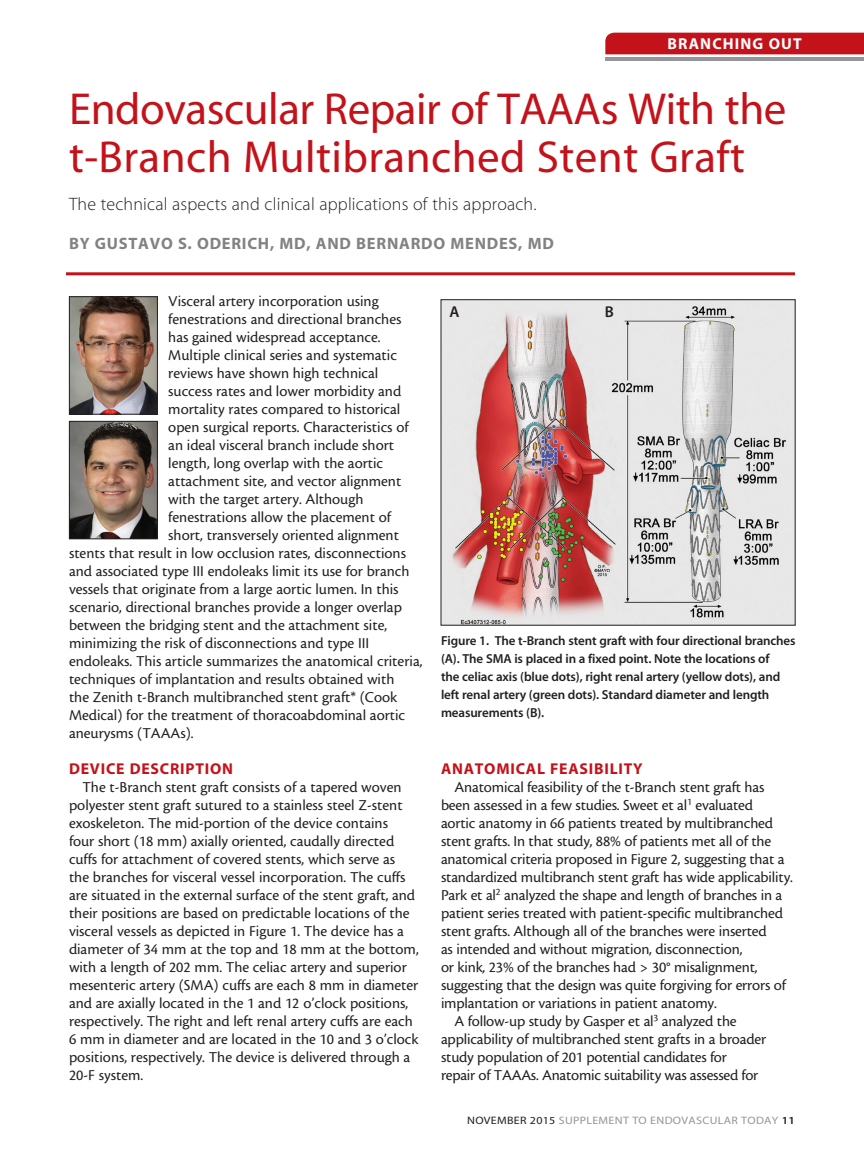
<style>
.page{position:relative;width:864px;height:1161px;background:#fff}
.page>*{position:absolute;margin:0;border:0;box-sizing:border-box;transform-origin:0 0}
.headline{font:45px/48px "Myriad MM 400 600";letter-spacing:-.01em;color:#c4121a}
.deck{font:18px "Myriad MM 215 600";letter-spacing:.01em;color:#231f20}
.author{font:16.5px "Myriad MM 700 600";letter-spacing:.045em;color:#838283}
.t1{font:15.9px "Myriad MM SC750 700 600";letter-spacing:.07em;color:#fff}
.body{font:15.75px/18px "Cronos MM 408 10";color:#231f20}
.subhead{font:15.75px "Myriad MM 700 600";letter-spacing:.05em;color:#c4121a}
.t2{font:15.75px "Myriad MM 565 600";color:#231f20}
.t3{font:13.05px/18px "Myriad MM 565 600";letter-spacing:-.01em;color:#231f20}
.t4{font:10.8px "Myriad MM 400 600";letter-spacing:.025em;color:#939598;scale:1.11 1}
.s1{color:#231f20}
.s2{font-family:"Myriad MM 565 600";color:#231f20}
</style>
<div class="page">
<div style="left:605px;top:33px;width:259px;height:21px;background:#c4121a"></div>
<hr style="left:605px;top:57px;width:259px;height:3px;background:#939598">
<img style="left:443px;top:301px;width:351px;height:323px">
<div style="left:441px;top:299px;width:355px;height:327px;border:1px solid #231f20"></div>
<img style="left:71px;top:298px;width:85px;height:115px">
<div style="left:69px;top:296px;width:89px;height:119px;border:1px solid #231f20"></div>
<img style="left:71px;top:423px;width:85px;height:114px">
<div style="left:69px;top:421px;width:89px;height:118px;border:1px solid #231f20"></div>
<hr style="left:66px;top:272px;width:729px;height:3px;background:#c4121a">
<p class="t1" style="left:668px;top:36px;width:136px">BRANCHING OUT</p>
<p class="headline" style="left:69px;top:87px;width:719px">Endovascular Repair of TAAAs With the t-Branch Multibranched Stent Graft</p>
<p class="deck" style="left:69px;top:195px;width:469px">The technical aspects and clinical applications of this approach.</p>
<p class="author" style="left:69px;top:235px;width:486px">BY GUSTAVO S. ODERICH, MD, AND BERNARDO MENDES, MD</p>
<p class="body" style="left:168px;top:292px;width:212px">Visceral artery incorporation using</p>
<p class="body" style="left:168px;top:310px;width:235px">fenestrations and directional branches</p>
<p class="body" style="left:168px;top:328px;width:214px">has gained widespread acceptance.</p>
<p class="body" style="left:168px;top:346px;width:230px">Multiple clinical series and systematic</p>
<p class="body" style="left:168px;top:364px;width:212px">reviews have shown high technical</p>
<p class="body" style="left:168px;top:382px;width:234px">success rates and lower morbidity and</p>
<p class="body" style="left:168px;top:400px;width:234px">mortality rates compared to historical</p>
<p class="body" style="left:168px;top:418px;width:242px">open surgical reports. Characteristics of</p>
<p class="body" style="left:168px;top:436px;width:227px">an ideal visceral branch include short</p>
<p class="body" style="left:168px;top:454px;width:216px">length, long overlap with the aortic</p>
<p class="body" style="left:168px;top:472px;width:235px">attachment site, and vector alignment</p>
<p class="body" style="left:168px;top:490px;width:197px">with the target artery. Although</p>
<p class="body" style="left:168px;top:508px;width:224px">fenestrations allow the placement of</p>
<p class="body" style="left:168px;top:526px;width:232px">short, transversely oriented alignment</p>
<p class="body" style="left:69px;top:544px;width:339px">stents that result in low occlusion rates, disconnections</p>
<p class="body" style="left:69px;top:562px;width:342px">and associated type III endoleaks limit its use for branch</p>
<p class="body" style="left:69px;top:580px;width:331px">vessels that originate from a large aortic lumen. In this</p>
<p class="body" style="left:69px;top:598px;width:335px">scenario, directional branches provide a longer overlap</p>
<p class="body" style="left:69px;top:616px;width:320px">between the bridging stent and the attachment site,</p>
<p class="body" style="left:69px;top:634px;width:302px">minimizing the risk of disconnections and type III</p>
<p class="body" style="left:69px;top:652px;width:355px">endoleaks. This article summarizes the anatomical criteria,</p>
<p class="body" style="left:69px;top:670px;width:327px">techniques of implantation and results obtained with</p>
<p class="body" style="left:69px;top:688px;width:330px">the Zenith t-Branch multibranched stent graft* (Cook</p>
<p class="body" style="left:69px;top:706px;width:338px">Medical) for the treatment of thoracoabdominal aortic</p>
<p class="body" style="left:69px;top:724px;width:126px">aneurysms (TAAAs).</p>
<p class="subhead" style="left:69px;top:761px;width:166px">DEVICE DESCRIPTION</p>
<p class="body" style="left:69px;top:778px;width:351px;text-indent:14px">The t-Branch stent graft consists of a tapered woven polyester stent graft sutured to a stainless steel Z-stent exoskeleton. The mid-portion of the device contains<br>four short (18 mm) axially oriented, caudally directed cuffs for attachment of covered stents, which serve as the branches for visceral vessel incorporation. The cuffs are situated in the external surface of the stent graft, and their positions are based on predictable locations of the visceral vessels as depicted in Figure 1. The device has a diameter of 34 mm at the top and 18 mm at the bottom, with a length of 202 mm. The celiac artery and superior mesenteric artery (SMA) cuffs are each 8 mm in diameter and are axially located in the 1 and 12 o’clock positions, respectively. The right and left renal artery cuffs are each 6 mm in diameter and are located in the 10 and 3 o’clock positions, respectively. The device is delivered through a 20-F system.</p>
<p class="t2" style="left:449px;top:304px;width:12px">A</p>
<p class="t2" style="left:605px;top:304px;width:11px">B</p>
<p class="t3" style="left:441px;top:633px;width:356px">Figure 1. The t-Branch stent graft with four directional branches (A). The SMA is placed in a fixed point. Note the locations of<br>the celiac axis (blue dots), right renal artery (yellow dots), and left renal artery (green dots). Standard diameter and length measurements (B).</p>
<p class="subhead" style="left:441px;top:761px;width:203px">ANATOMICAL FEASIBILITY</p>
<p class="body" style="left:441px;top:778px;width:353px;text-indent:14px">Anatomical feasibility of the t-Branch stent graft has been assessed in a few studies. Sweet et al<sup>1</sup> evaluated<br>aortic anatomy in 66 patients treated by multibranched stent grafts. In that study, 88% of patients met all of the anatomical criteria proposed in Figure 2, suggesting that a standardized multibranch stent graft has wide applicability.<br>Park et al<sup>2</sup> analyzed the shape and length of branches in a patient series treated with patient-specific multibranched stent grafts. Although all of the branches were inserted<br>as intended and without migration, disconnection,<br>or kink, 23% of the branches had &gt; 30° misalignment, suggesting that the design was quite forgiving for errors of implantation or variations in patient anatomy.</p>
<p class="body" style="left:441px;top:1012px;width:327px;text-indent:14px">A follow-up study by Gasper et al<sup>3</sup> analyzed the applicability of multibranched stent grafts in a broader study population of 201 potential candidates for<br>repair of TAAAs. Anatomic suitability was assessed for</p>
<p class="t4" style="left:467px;top:1115px;width:297px"><span class="s1">NOVEMBER 2015</span> SUPPLEMENT TO ENDOVASCULAR TODAY <span class="s2">11</span></p>
</div>
